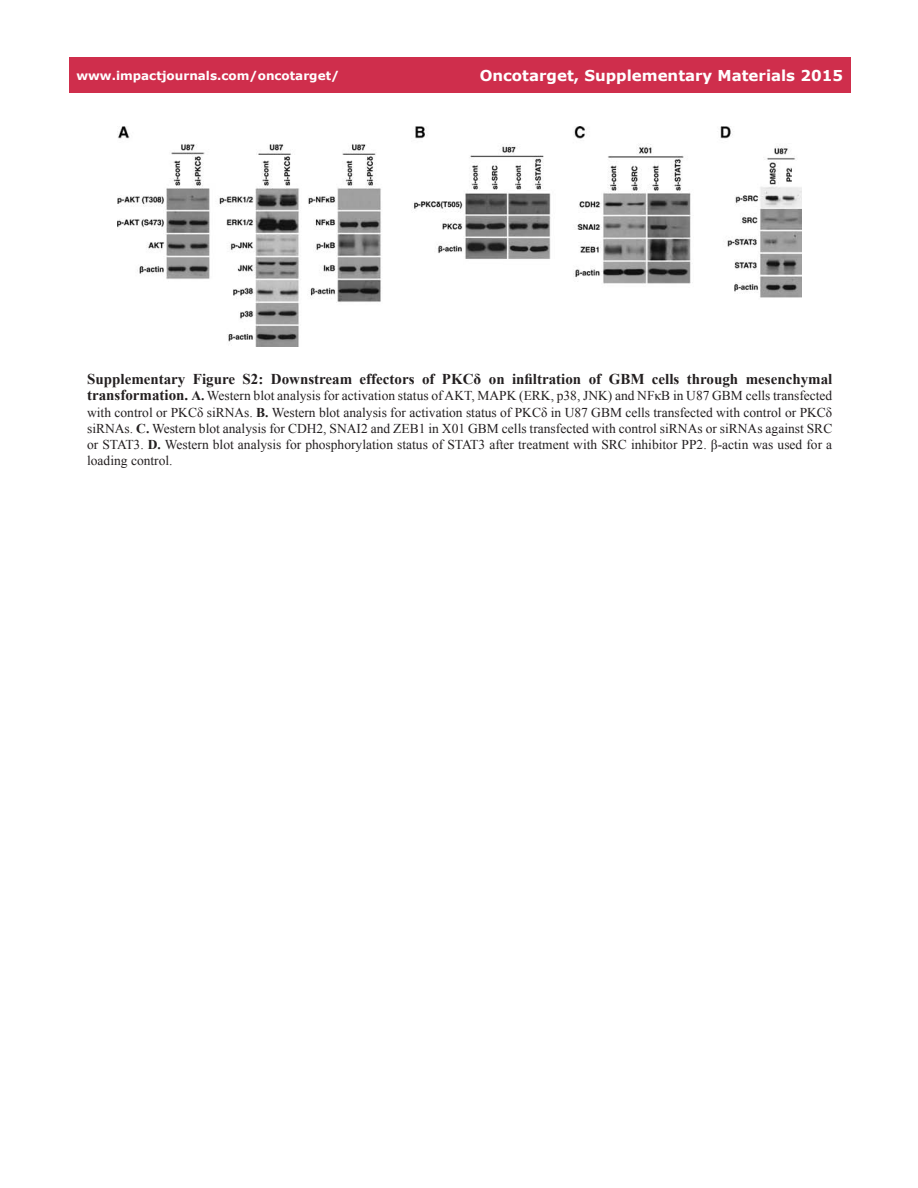
<style>
.page{position:relative;width:918px;height:1188px;background:#fff}
.page>*{position:absolute;margin:0;border:0;box-sizing:border-box;transform-origin:0 0}
.FigureText{font:700 15px "Times New Roman";color:#231f20}
.t1{font:700 15px "Verdana";color:#fff}
.FigureText-2{font:13.5px/16.2px "Times New Roman";color:#231f20;text-align:justify}
.t2{font:700 12px "Verdana";color:#fff}
.s1{font-weight:700;font-size:15px}
.s2{font-weight:700}
</style>
<div class="page">
<div style="left:69px;top:57px;width:781px;height:36px;background:#cf2e4c"></div>
<img style="left:118px;top:127px;width:684px;height:220px">
<p class="t2" style="left:76px;top:67px;width:264px">www.impactjournals.com/oncotarget/</p>
<p class="t1" style="left:480px;top:65px;width:365px">Oncotarget, Supplementary Materials 2015</p>
<p class="FigureText" style="left:87px;top:369px;width:747px">Supplementary Figure S2: Downstream effectors of PKCδ on infiltration of GBM cells through mesenchymal</p>
<p class="FigureText-2" style="left:87px;top:388px;width:747px"><span class="s1">transformation.</span> <span class="s2">A.</span> Western blot analysis for activation status of AKT, MAPK (ERK, p38, JNK) and NFκB in U87 GBM cells transfected with control or PKCδ siRNAs. <span class="s2">B.</span> Western blot analysis for activation status of PKCδ in U87 GBM cells transfected with control or PKCδ siRNAs. <span class="s2">C.</span> Western blot analysis for CDH2, SNAI2 and ZEB1 in X01 GBM cells transfected with control siRNAs or siRNAs against SRC or STAT3. <span class="s2">D.</span> Western blot analysis for phosphorylation status of STAT3 after treatment with SRC inhibitor PP2. β-actin was used for a loading control.</p>
</div>
